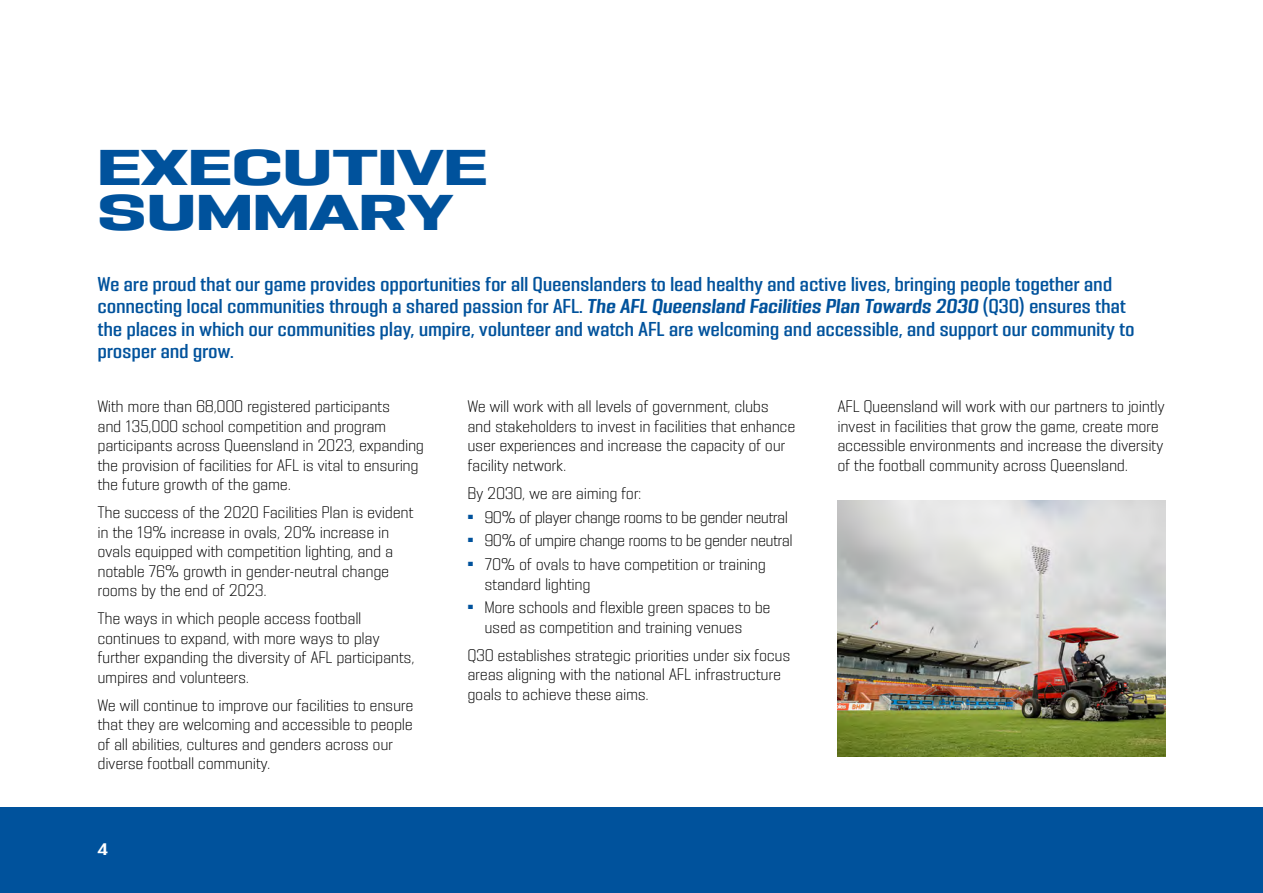
<style>
.page{position:relative;width:1263px;height:893px;background:#fff}
.page>*{position:absolute;margin:0;border:0;box-sizing:border-box;transform-origin:0 0}
.t1{font:45px/45px "PODIUM Sharp 8.10";letter-spacing:.02em;color:#00529c}
.t2{font:18px/22.5px "PODIUM Sharp 4.8";letter-spacing:.02em;color:#00529c}
.t3{font:15px/19.5px "PODIUM Sharp 5.5";letter-spacing:.02em;color:#000}
.t4{font:15px "PODIUM Sharp 5.5";color:#000}
.t5{font:15px "PODIUM Sharp 5.9";color:#fff}
.s1{font-family:"PODIUM Sharp 4.9 italic"}
.s2{font-family:"PODIUM Sharp 7.12";color:#00529c}
</style>
<div class="page">
<div style="left:0;top:808px;width:1263px;height:85px;background:#00529c"></div>
<img style="left:838px;top:500px;width:327px;height:257px">
<h1 class="t1" style="left:98px;top:144px;width:391px">EXECUTIVE<br>SUMMARY</h1>
<p class="t2" style="left:98px;top:272px;width:1038px">We are proud that our game provides opportunities for all Queenslanders to lead healthy and active lives, bringing people together and connecting local communities through a shared passion for AFL. <span class="s1">The AFL Queensland Facilities Plan Towards 2030</span> (Q30) ensures that the places in which our communities play, umpire, volunteer and watch AFL are welcoming and accessible, and support our community to prosper and grow.</p>
<p class="t3" style="left:98px;top:397px;width:328px">With more than 68,000 registered participants<br>and 135,000 school competition and program participants across Queensland in 2023, expanding the provision of facilities for AFL is vital to ensuring the future growth of the game.</p>
<p class="t3" style="left:98px;top:503px;width:317px">The success of the 2020 Facilities Plan is evident in the 19% increase in ovals, 20% increase in ovals equipped with competition lighting, and a notable 76% growth in gender-neutral change rooms by the end of 2023.</p>
<p class="t3" style="left:98px;top:609px;width:318px">The ways in which people access football continues to expand, with more ways to play further expanding the diversity of AFL participants, umpires and volunteers.</p>
<p class="t3" style="left:98px;top:695px;width:317px">We will continue to improve our facilities to ensure that they are welcoming and accessible to people of all abilities, cultures and genders across our diverse football community.</p>
<p class="t3" style="left:838px;top:397px;width:328px">AFL Queensland will work with our partners to jointly invest in facilities that grow the game, create more accessible environments and increase the diversity of the football community across Queensland.</p>
<p class="t3" style="left:468px;top:397px;width:329px">We will work with all levels of government, clubs and stakeholders to invest in facilities that enhance user experiences and increase the capacity of our facility network.</p>
<p class="t3" style="left:468px;top:483px;width:175px">By 2030, we are aiming for:</p>
<p class="t4" style="left:468px;top:507px;width:321px"><span class="s2">•</span> 90% of player change rooms to be gender neutral</p>
<p class="t4" style="left:468px;top:531px;width:326px"><span class="s2">•</span> 90% of umpire change rooms to be gender neutral</p>
<p class="t3" style="left:485px;top:555px;width:282px;text-indent:-17px"><span class="s2">•</span> 70% of ovals to have competition or training standard lighting</p>
<p class="t3" style="left:485px;top:598px;width:287px;text-indent:-17px"><span class="s2">•</span> More schools and flexible green spaces to be used as competition and training venues</p>
<p class="t3" style="left:468px;top:645px;width:324px">Q30 establishes strategic priorities under six focus areas aligning with the national AFL infrastructure goals to achieve these aims.</p>
<p class="t5" style="left:98px;top:839px;width:12px">4</p>
</div>
